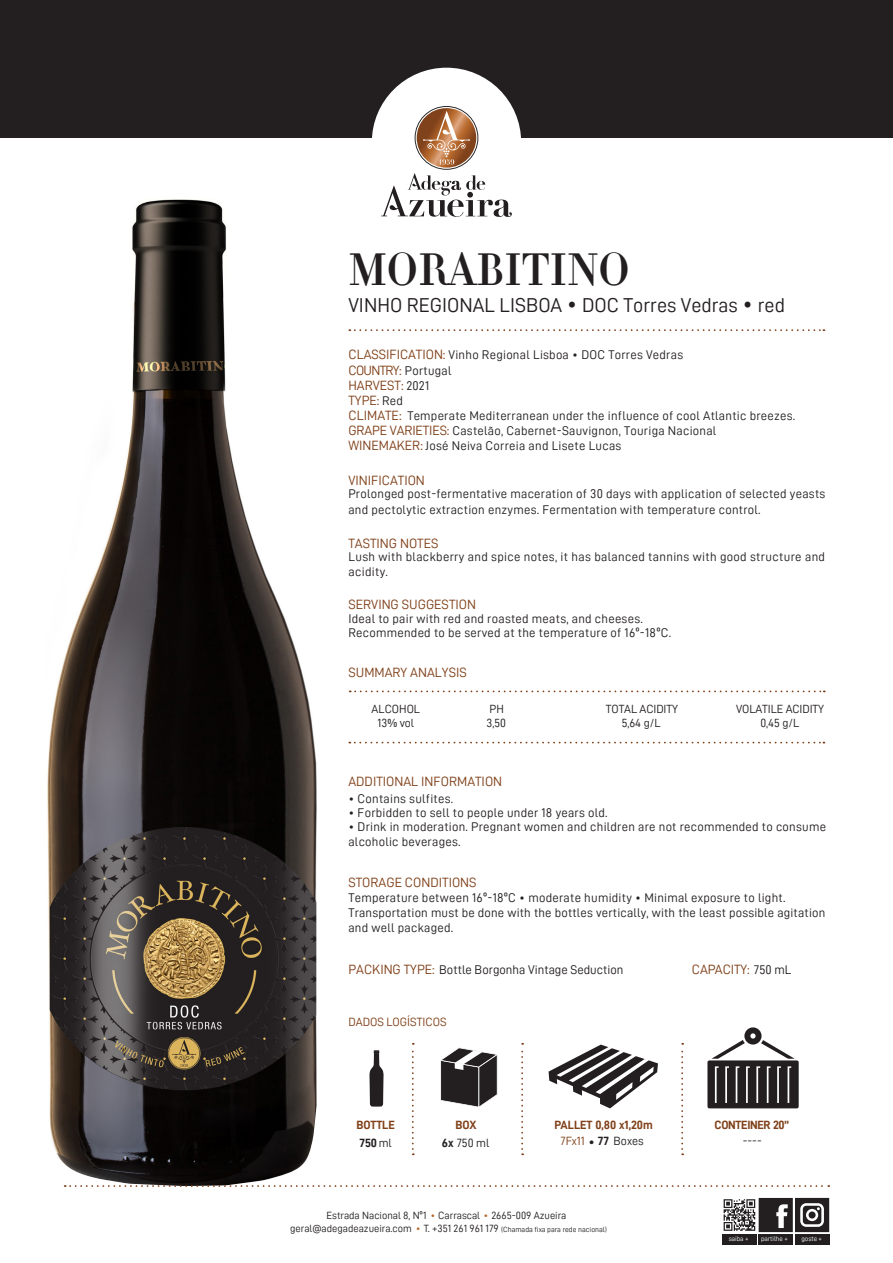
<style>
.page{position:relative;width:893px;height:1263px;background:#fff}
.page>*{position:absolute;margin:0;border:0;box-sizing:border-box;transform-origin:0 0}
.t1{font:45px "Didot HTF M06 Medium";color:#231f20}
.t2{font:20.1px "D DIN";color:#231f20}
.t3{font:13.5px/15px "D DIN";color:#80411a}
.t4{font:13.5px "D DIN";letter-spacing:-.05em;color:#80411a}
.t5{font:12.6px/15.1px "D DIN";letter-spacing:.02em;color:#231f20}
.t6{font:12.6px "D DIN";color:#231f20}
.t7{font:12px/18px "D DIN Bold";letter-spacing:-.01em;color:#80411a}
.t8{font:12px "D DIN";color:#80411a}
.t9{font:12px "D DIN";color:#231f20}
.t10{font:11.85px/14.1px "D DIN";letter-spacing:-.01em;color:#231f20;text-align:center}
.t11{font:10.5px/13.5px "D DIN";color:#231f20;text-align:center}
.t12{font:6.75px "D DIN";color:#fff}
.s1{font-size:23.7px}
.s2{font-size:13.5px;color:#80411a}
.s3{font-size:12.6px;color:#231f20}
.s4{color:#231f20}
.s5{font-family:"D DIN";color:#231f20}
.s6{font-family:"D DIN Bold"}
.s7{font-family:"Myriad Pro";font-size:18px;color:#231f20}
.s8{font-family:"D DIN Bold";color:#231f20}
.s9{color:#b6682c}
.s10{font-size:7.5px}
</style>
<div class="page">
<img style="left:47px;top:199px;width:270px;height:987px">
<svg style="left:349px;top:329px;width:475px;height:2px"></svg>
<svg style="left:349px;top:742px;width:475px;height:1px"></svg>
<svg style="left:350px;top:690px;width:475px;height:2px"></svg>
<svg style="left:65px;top:1185px;width:764px;height:2px"></svg>
<svg style="left:723px;top:1199px;width:1px;height:32px"></svg>
<div style="left:722px;top:1234px;width:34px;height:10px;background:#231f20"></div>
<div style="left:759px;top:1234px;width:34px;height:10px;background:#231f20"></div>
<div style="left:795px;top:1234px;width:34px;height:10px;background:#231f20"></div>
<svg style="left:724px;top:1198px;width:105px;height:34px"></svg>
<svg style="left:412px;top:1043px;width:2px;height:112px"></svg>
<svg style="left:681px;top:1043px;width:2px;height:112px"></svg>
<svg style="left:521px;top:1043px;width:2px;height:112px"></svg>
<svg style="left:369px;top:1050px;width:15px;height:57px"></svg>
<svg style="left:440px;top:1047px;width:58px;height:60px"></svg>
<svg style="left:549px;top:1044px;width:109px;height:64px"></svg>
<svg style="left:707px;top:1027px;width:92px;height:81px"></svg>
<div style="left:0;top:0;width:893px;height:138px;background:#231f20"></div>
<div style="left:372px;top:68px;width:149px;height:149px;background:#fff;border-radius:50%"></div>
<svg style="left:381px;top:106px;width:131px;height:111px"></svg>
<h1 class="t1" style="left:348px;top:241px;width:283px">MORABITINO</h1>
<h2 class="t2" style="left:348px;top:294px;width:438px">VINHO REGIONAL LISBOA <span class="s1">•</span> DOC Torres Vedras <span class="s1">•</span> red</h2>
<p class="t5" style="left:348px;top:347px;width:336px"><span class="s2">CLASSIFICATION:</span> Vinho Regional Lisboa • DOC Torres Vedras</p>
<p class="t4" style="left:348px;top:363px;width:55px">COUNTRY:</p>
<p class="t5" style="left:405px;top:363px;width:48px;rotate:-1deg">Portugal</p>
<p class="t3" style="left:348px;top:378px;width:82px">HARVEST: <span class="s3">2021<br></span>TYPE: <span class="s3">Red</span></p>
<p class="t5" style="left:348px;top:408px;width:448px"><span class="s2">CLIMATE:</span> Temperate Mediterranean under the influence of cool Atlantic breezes.<br><span class="s2">GRAPE VARIETIES:</span> Castelão, Cabernet-Sauvignon, Touriga Nacional<br><span class="s2">WINEMAKER:</span> José Neiva Correia and Lisete Lucas</p>
<p class="t3" style="left:348px;top:472px;width:78px">VINIFICATION</p>
<p class="t5" style="left:348px;top:486px;width:478px">Prolonged post-fermentative maceration of 30 days with application of selected yeasts and pectolytic extraction enzymes. Fermentation with temperature control.</p>
<p class="t3" style="left:348px;top:535px;width:92px">TASTING NOTES</p>
<p class="t5" style="left:348px;top:549px;width:478px">Lush with blackberry and spice notes, it has balanced tannins with good structure and acidity.</p>
<p class="t3" style="left:348px;top:597px;width:129px">SERVING SUGGESTION</p>
<p class="t5" style="left:348px;top:611px;width:324px;line-height:14.2px">Ideal to pair with red and roasted meats, and cheeses.<br>Recommended to be served at the temperature of 16º-18ºC.</p>
<p class="t3" style="left:348px;top:664px;width:120px">SUMMARY ANALYSIS</p>
<p class="t10" style="left:372px;top:702px;width:50px">ALCOHOL<br>13% vol</p>
<p class="t10" style="left:487px;top:702px;width:21px;text-align:left">PH<br>3,50</p>
<p class="t10" style="left:606px;top:702px;width:74px">TOTAL ACIDITY<br>5,64 g/L</p>
<p class="t10" style="left:736px;top:702px;width:89px">VOLATILE ACIDITY<br>0,45 g/L</p>
<p class="t3" style="left:348px;top:774px;width:155px">ADDITIONAL INFORMATION</p>
<p class="t5" style="left:348px;top:790px;width:106px">• Contains sulfites.</p>
<p class="t5" style="left:348px;top:805px;width:261px">• Forbidden to sell to people under 18 years old.</p>
<p class="t5" style="left:348px;top:819px;width:479px">• Drink in moderation. Pregnant women and children are not recommended to consume alcoholic beverages.</p>
<p class="t3" style="left:348px;top:874px;width:130px">STORAGE CONDITIONS</p>
<p class="t5" style="left:348px;top:890px;width:478px">Temperature between 16º-18ºC • moderate humidity • Minimal exposure to light.<br>Transportation must be done with the bottles vertically, with the least possible agitation and well packaged.</p>
<p class="t6" style="left:348px;top:962px;width:277px"><span class="s2">PACKING TYPE:</span> Bottle Borgonha Vintage Seduction</p>
<p class="t3" style="left:692px;top:961px;width:101px">CAPACITY: <span class="s3">750 mL</span></p>
<p class="t8" style="left:348px;top:1015px;width:100px">DADOS LOGÍSTICOS</p>
<p class="t7" style="left:356px;top:1115px;width:40px">BOTTLE<br><span class="s4">750</span> <span class="s5">ml</span></p>
<p class="t7" style="left:455px;top:1115px;width:23px">BOX</p>
<p class="t9" style="left:442px;top:1136px;width:49px"><span class="s6">6x</span> 750 ml</p>
<p class="t7" style="left:554px;top:1115px;width:100px">PALLET 0,80 x1,20m</p>
<p class="t8" style="left:561px;top:1134px;width:85px">7Fx11 <span class="s7">•</span> <span class="s8">77</span> <span class="s4">Boxes</span></p>
<p class="t11" style="left:290px;top:1208px;width:318px">Estrada Nacional 8, Nº1 <span class="s9">•</span> Carrascal <span class="s9">•</span> 2665-009 Azueira geral@adegadeazueira.com <span class="s9">•</span> T. +351 261 961 179 <span class="s10">(Chamada fixa para rede nacional)</span></p>
<p class="t7" style="left:714px;top:1115px;width:76px">CONTEINER 20”</p>
<p class="t9" style="left:743px;top:1134px;width:20px">----</p>
<p class="t12" style="left:729px;top:1235px;width:21px">saiba +</p>
<p class="t12" style="left:761px;top:1235px;width:28px">partilhe +</p>
<p class="t12" style="left:801px;top:1235px;width:22px">goste +</p>
</div>
